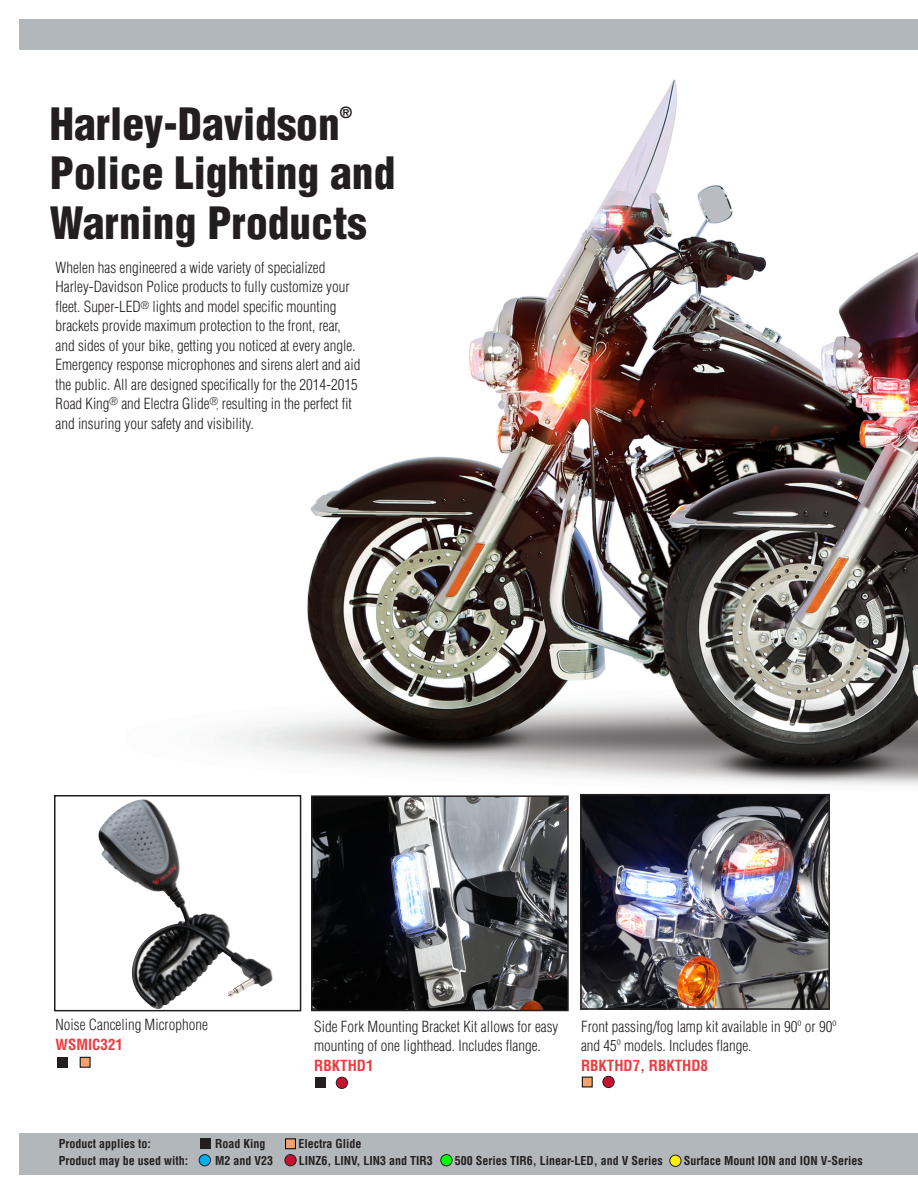
<style>
.page{position:relative;width:918px;height:1188px;background:#fff}
.page>*{position:absolute;margin:0;border:0;box-sizing:border-box;transform-origin:0 0}
.t1{font:900 condensed 43.5px/49.5px "Helvetica";color:#231f20}
.Body{font:300 condensed 15px/19.5px "Helvetica";color:#231f20}
.Body-2{font:700 condensed 15px "Helvetica";color:#ee3a41}
.t2{font:900 condensed 15px "Helvetica";color:#231f20}
.Body-3{font:700 condensed 12px "Helvetica";color:#231f20}
.s1{font-size:10.5px}
</style>
<div class="page">
<img style="left:224px;top:79px;width:694px;height:780px">
<img style="left:314px;top:798px;width:252px;height:210px">
<div style="left:311px;top:795px;width:258px;height:216px;border:2px solid #231f20"></div>
<img style="left:583px;top:797px;width:244px;height:210px">
<div style="left:580px;top:794px;width:250px;height:216px;border:2px solid #231f20"></div>
<img style="left:94px;top:799px;width:180px;height:213px">
<div style="left:54px;top:795px;width:247px;height:216px;border:2px solid #231f20"></div>
<div style="left:20px;top:19px;width:898px;height:31px;background:#b2b7bb"></div>
<div style="left:603px;top:1076px;width:11px;height:12px;background:#c71330;border-radius:50%"></div>
<div style="left:603px;top:1076px;width:11px;height:12px;border:1px solid #231f20;border-radius:50%"></div>
<div style="left:336px;top:1077px;width:12px;height:11px;background:#c71330;border-radius:50%"></div>
<div style="left:336px;top:1077px;width:12px;height:12px;border:1px solid #231f20;border-radius:50%"></div>
<div style="left:57px;top:1057px;width:11px;height:11px;background:#231f20"></div>
<div style="left:315px;top:1078px;width:10px;height:10px;background:#231f20"></div>
<div style="left:582px;top:1077px;width:10px;height:10px;background:#f4a36e;border:1px solid #000"></div>
<div style="left:20px;top:1133px;width:898px;height:41px;background:#b2b7bb"></div>
<div style="left:200px;top:1138px;width:11px;height:11px;background:#231f20"></div>
<div style="left:285px;top:1139px;width:11px;height:10px;background:#f4a36e;border:1px solid #000"></div>
<div style="left:199px;top:1155px;width:11px;height:11px;background:#00aeef;border-radius:50%"></div>
<div style="left:199px;top:1154px;width:12px;height:12px;border:1px solid #231f20;border-radius:50%"></div>
<div style="left:285px;top:1155px;width:11px;height:11px;background:#c71330;border-radius:50%"></div>
<div style="left:285px;top:1154px;width:11px;height:12px;border:1px solid #231f20;border-radius:50%"></div>
<div style="left:441px;top:1155px;width:11px;height:11px;background:#0f0;border-radius:50%"></div>
<div style="left:441px;top:1154px;width:11px;height:12px;border:1px solid #231f20;border-radius:50%"></div>
<div style="left:670px;top:1155px;width:11px;height:11px;background:#fff101;border-radius:50%"></div>
<div style="left:670px;top:1155px;width:11px;height:12px;border:1px solid #231f20;border-radius:50%"></div>
<div style="left:80px;top:1057px;width:10px;height:10px;background:#f4a36e;border:1px solid #000"></div>
<p class="t1" style="left:50px;top:99px;width:291px">Harley-Davidson</p>
<p class="t2" style="left:340px;top:103px;width:14px">®</p>
<p class="t1" style="left:50px;top:148px;width:347px">Police Lighting and<br>Warning Products</p>
<p class="Body" style="left:56px;top:258px;width:306px">Whelen has engineered a wide variety of specialized Harley-Davidson Police products to fully customize your fleet. Super-LED<sup>®</sup> lights and model specific mounting brackets provide maximum protection to the front, rear, and sides of your bike, getting you noticed at every angle.<br>Emergency response microphones and sirens alert and aid the public. All are designed specifically for the 2014-2015<br>Road King<sup>®</sup> and Electra Glide<sup>®</sup><span class="s1">,</span> resulting in the perfect fit and insuring your safety and visibility.</p>
<p class="Body" style="left:56px;top:1015px;width:154px">Noise Canceling Microphone</p>
<p class="Body-2" style="left:56px;top:1035px;width:69px">WSMIC321</p>
<p class="Body" style="left:314px;top:1017px;width:246px">Side Fork Mounting Bracket Kit allows for easy mounting of one lighthead. Includes flange.</p>
<p class="Body-2" style="left:314px;top:1056px;width:61px">RBKTHD1</p>
<p class="Body" style="left:581px;top:1017px;width:257px">Front passing/fog lamp kit available in 90º or 90º and 45º models. Includes flange.</p>
<p class="Body-2" style="left:581px;top:1056px;width:129px">RBKTHD7, RBKTHD8</p>
<p class="Body-3" style="left:59px;top:1136px;width:94px">Product applies to:</p>
<p class="Body-3" style="left:215px;top:1136px;width:52px">Road King</p>
<p class="Body-3" style="left:298px;top:1136px;width:64px">Electra Glide</p>
<p class="Body-3" style="left:59px;top:1153px;width:131px">Product may be used with:</p>
<p class="Body-3" style="left:215px;top:1153px;width:60px">M2 and V23</p>
<p class="Body-3" style="left:299px;top:1153px;width:136px">LINZ6, LINV, LIN3 and TIR3</p>
<p class="Body-3" style="left:455px;top:1153px;width:210px">500 Series TIR6, Linear-LED, and V Series</p>
<p class="Body-3" style="left:684px;top:1153px;width:180px">Surface Mount ION and ION V-Series</p>
</div>
